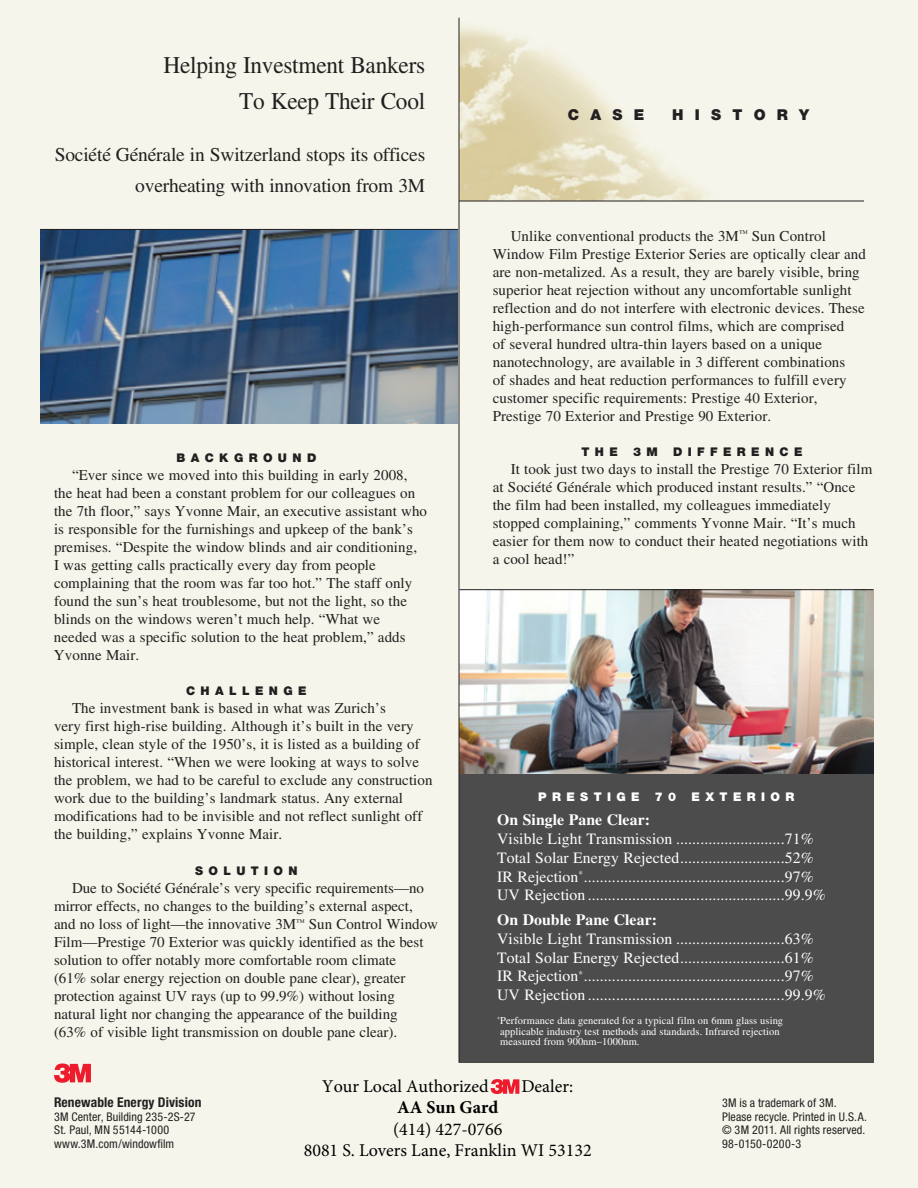
<style>
.page{position:relative;width:918px;height:1188px;background:#f6f5eb}
.page>*{position:absolute;margin:0;border:0;box-sizing:border-box;transform-origin:0 0}
.t1{font:24px/36px "Times";letter-spacing:-.01em;color:#231f20;text-align:right}
.t2{font:19.5px/31.5px "Times";letter-spacing:-.01em;color:#231f20;text-align:right}
.t3{font:18px/21.6px "Minion Pro";color:#000;text-align:center}
.t4{font:700 18px "Minion Pro";color:#000}
.Sidebar_body{font:15.75px/18.8px "Times";letter-spacing:.005em;color:#fff}
.Body{font:15px/18px "Times";letter-spacing:.005em;color:#231f20}
.t5{font:900 15px "Helvetica Neue";letter-spacing:.75em;color:#231f20}
.Address_Division_Nam{font:700 condensed 13.5px "Helvetica Neue";letter-spacing:.01em;color:#231f20}
.Address_Copy{font:condensed 12px "Helvetica Neue";letter-spacing:.01em;color:#231f20}
.Body-2{font:900 12px "Helvetica Neue";letter-spacing:.45em;color:#231f20}
.Sidebar_head{font:900 12px "Helvetica Neue";letter-spacing:.45em;color:#fff}
.SUBHEADS{font:900 12px "Helvetica Neue";letter-spacing:.45em;color:#231f20}
.Sidebar_body-2{font:10.5px/10.5px "Times";letter-spacing:.005em;color:#fff}
.s1{font-weight:700}
</style>
<div class="page">
<img style="left:460px;top:27px;width:392px;height:174px">
<svg style="left:54px;top:1064px;width:37px;height:19px"></svg>
<hr style="left:459px;top:201px;width:405px;height:1px;background:#231f20">
<img style="left:40px;top:230px;width:418px;height:194px">
<hr style="left:40px;top:229px;width:418px;height:1px;background:#231f20">
<img style="left:460px;top:590px;width:413px;height:184px">
<div style="left:459px;top:774px;width:414px;height:289px;background:#4c4c4c"></div>
<hr style="left:459px;top:18px;width:1px;height:1045px;background:#231f20">
<hr style="left:459px;top:589px;width:414px;height:1px;background:#231f20">
<svg style="left:491px;top:1079px;width:28px;height:15px"></svg>
<p class="t1" style="left:164px;top:47px;width:263px">Helping Investment Bankers<br>To Keep Their Cool</p>
<p class="t2" style="left:55px;top:138px;width:372px">Société Générale in Switzerland stops its offices overheating with innovation from 3M</p>
<p class="Body-2" style="left:176px;top:450px;width:141px">BACKGROUND</p>
<p class="Body" style="left:54px;top:466px;width:375px;text-indent:18px">“Ever since we moved into this building in early 2008, the heat had been a constant problem for our colleagues on the 7th floor,” says Yvonne Mair, an executive assistant who is responsible for the furnishings and upkeep of the bank’s premises. “Despite the window blinds and air conditioning,<br>I was getting calls practically every day from people complaining that the room was far too hot.” The staff only found the sun’s heat troublesome, but not the light, so the blinds on the windows weren’t much help. “What we<br>needed was a specific solution to the heat problem,” adds Yvonne Mair.</p>
<p class="SUBHEADS" style="left:186px;top:684px;width:122px">CHALLENGE</p>
<p class="Body" style="left:54px;top:699px;width:380px;text-indent:18px">The investment bank is based in what was Zurich’s<br>very first high-rise building. Although it’s built in the very simple, clean style of the 1950’s, it is listed as a building of historical interest. “When we were looking at ways to solve the problem, we had to be careful to exclude any construction work due to the building’s landmark status. Any external modifications had to be invisible and not reflect sunlight off the building,” explains Yvonne Mair.</p>
<p class="SUBHEADS" style="left:195px;top:864px;width:104px">SOLUTION</p>
<p class="Body" style="left:54px;top:879px;width:386px;text-indent:18px">Due to Société Générale’s very specific requirements—no mirror effects, no changes to the building’s external aspect, and no loss of light—the innovative 3M<sup>™</sup> Sun Control Window Film—Prestige 70 Exterior was quickly identified as the best solution to offer notably more comfortable room climate<br>(61% solar energy rejection on double pane clear), greater protection against UV rays (up to 99.9%) without losing natural light nor changing the appearance of the building<br>(63% of visible light transmission on double pane clear).</p>
<p class="t5" style="left:568px;top:105px;width:78px">CASE</p>
<p class="t5" style="left:672px;top:105px;width:138px">HISTORY</p>
<p class="Body" style="left:493px;top:227px;width:375px;text-indent:18px">Unlike conventional products the 3M<sup>™</sup> Sun Control Window Film Prestige Exterior Series are optically clear and are non-metalized. As a result, they are barely visible, bring superior heat rejection without any uncomfortable sunlight reflection and do not interfere with electronic devices. These high-performance sun control films, which are comprised<br>of several hundred ultra-thin layers based on a unique nanotechnology, are available in 3 different combinations<br>of shades and heat reduction performances to fulfill every customer specific requirements: Prestige 40 Exterior, Prestige 70 Exterior and Prestige 90 Exterior.</p>
<p class="Body-2" style="left:582px;top:445px;width:38px">THE</p>
<p class="Body-2" style="left:633px;top:445px;width:26px">3 M</p>
<p class="Body-2" style="left:673px;top:445px;width:131px">DIFFERENCE</p>
<p class="Body" style="left:493px;top:460px;width:381px;text-indent:18px">It took just two days to install the Prestige 70 Exterior film at Société Générale which produced instant results.” “Once the film had been installed, my colleagues immediately stopped complaining,” comments Yvonne Mair. “It’s much easier for them now to conduct their heated negotiations with a cool head!”</p>
<p class="Sidebar_head" style="left:538px;top:789px;width:103px">PRESTIGE</p>
<p class="Sidebar_head" style="left:655px;top:789px;width:23px">7 0</p>
<p class="Sidebar_head" style="left:692px;top:789px;width:104px">EXTERIOR</p>
<p class="Sidebar_body" style="left:497px;top:811px;width:330px"><span class="s1">On Single Pane Clear:<br></span>Visible Light Transmission ...........................71% Total Solar Energy Rejected..........................52% IR Rejection<sup>*</sup>..................................................97% UV Rejection .................................................99.9%</p>
<p class="Sidebar_body" style="left:497px;top:910px;width:330px"><span class="s1">On Double Pane Clear:<br></span>Visible Light Transmission ...........................63% Total Solar Energy Rejected..........................61% IR Rejection<sup>*</sup>..................................................97% UV Rejection .................................................99.9%</p>
<p class="Sidebar_body-2" style="left:497px;top:1015px;width:288px"><sup>*</sup>Performance data generated for a typical film on 6mm glass using applicable industry test methods and standards. Infrared rejection measured from 900nm–1000nm.</p>
<p class="Address_Division_Nam" style="left:54px;top:1094px;width:149px">Renewable Energy Division</p>
<p class="Address_Copy" style="left:54px;top:1109px;width:143px">3M Center, Building 235-2S-27</p>
<p class="Address_Copy" style="left:54px;top:1123px;width:117px">St. Paul, MN 55144-1000</p>
<p class="Address_Copy" style="left:54px;top:1136px;width:122px">www.3M.com/windowfilm</p>
<p class="t3" style="left:322px;top:1075px;width:168px">Your Local Authorized</p>
<p class="t3" style="left:521px;top:1075px;width:53px">Dealer:</p>
<p class="t4" style="left:397px;top:1095px;width:103px">AA Sun Gard</p>
<p class="t3" style="left:304px;top:1118px;width:289px">(414) 427-0766<br>8081 S. Lovers Lane, Franklin WI 53132</p>
<p class="Address_Copy" style="left:722px;top:1096px;width:116px">3M is a trademark of 3M.</p>
<p class="Address_Copy" style="left:722px;top:1109px;width:146px">Please recycle. Printed in U.S.A.</p>
<p class="Address_Copy" style="left:722px;top:1123px;width:145px">© 3M 2011. All rights reserved.</p>
<p class="Address_Copy" style="left:722px;top:1136px;width:81px">98-0150-0200-3</p>
</div>
